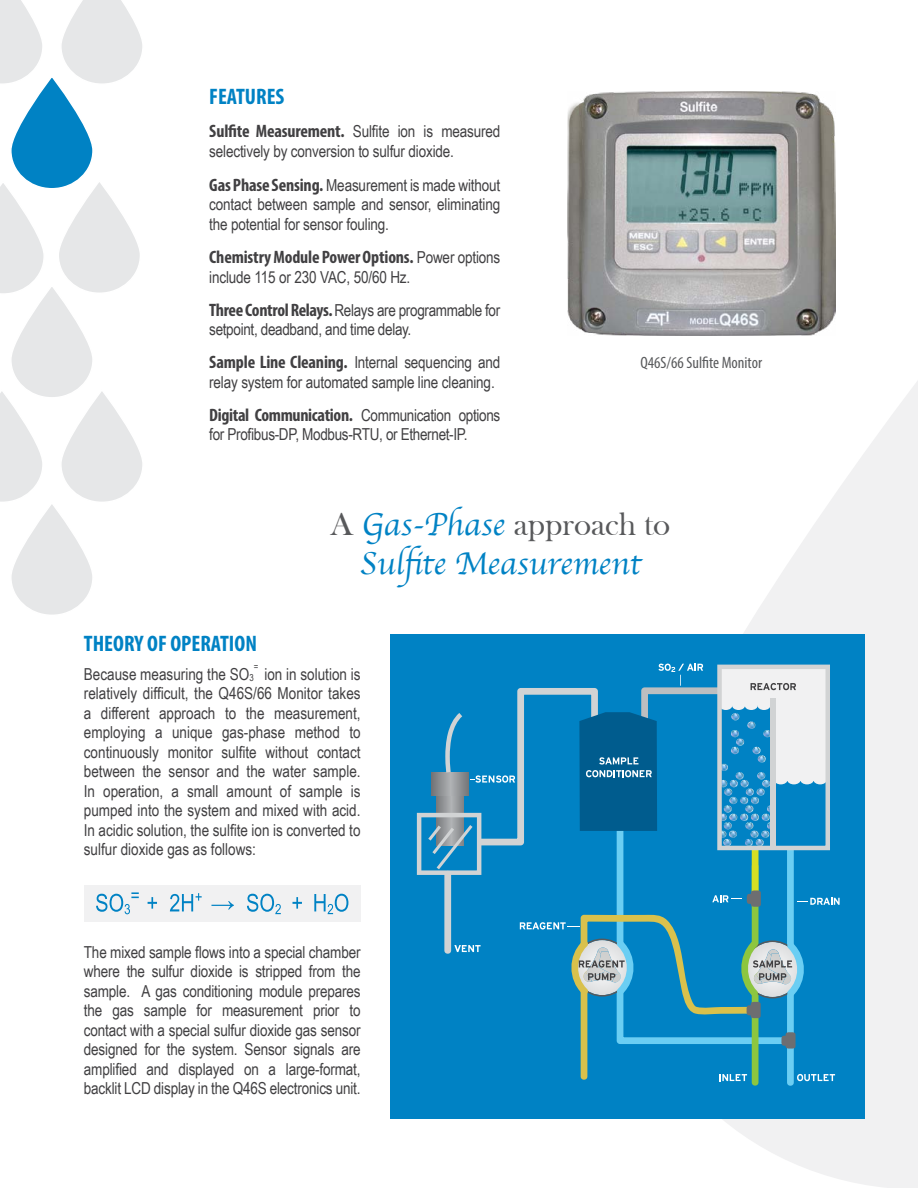
<style>
.page{position:relative;width:918px;height:1188px;background:#fff}
.page>*{position:absolute;margin:0;border:0;box-sizing:border-box;transform-origin:0 0}
.t1{font:33px "Bask Old Face";color:#58595b}
.t2{font:33px "Apple Chancery";color:#0082c4}
.t3{font:700 condensed 22.5px "Myriad Pro";color:#0082c4}
.t4{font:700 condensed 18px "Myriad Pro";letter-spacing:-.01em;color:#414042}
.t5{font:16.5px/19.5px "Arial Narrow";letter-spacing:-.01em;color:#414042;text-align:justify}
.t6{font:condensed 16.5px "Myriad Pro";color:#58595b}
.t7{font:9.6px "Arial Narrow";color:#414042}
.s1{font-family:"Myriad Pro";font-weight:700;font-stretch:condensed;font-size:18px}
.s2{font-family:"Arial Narrow";font-weight:400;font-stretch:normal;font-size:16.5px}
.s3{font-family:"Apple Chancery";color:#0082c4}
.s4{font-size:9.6px}
</style>
<div class="page">
<svg style="left:723px;top:381px;width:195px;height:807px;fill:#f1f1f2"></svg>
<svg style="left:0;top:183px;width:44px;height:110px"></svg>
<svg style="left:0;top:0;width:42px;height:84px"></svg>
<svg style="left:62px;top:0;width:80px;height:84px"></svg>
<svg style="left:11px;top:76px;width:82px;height:113px;fill:#0082c4"></svg>
<div style="left:10px;top:75px;width:84px;height:114px;border:2px solid #fff;border-radius:40px"></div>
<svg style="left:58px;top:181px;width:82px;height:112px;fill:#e6e7e8"></svg>
<div style="left:58px;top:180px;width:83px;height:114px;border:2px solid #fff;border-radius:40px"></div>
<svg style="left:0;top:391px;width:42px;height:111px"></svg>
<svg style="left:61px;top:390px;width:82px;height:112px;fill:#e6e7e8"></svg>
<div style="left:60px;top:389px;width:84px;height:114px;border:2px solid #fff;border-radius:40px"></div>
<svg style="left:11px;top:503px;width:82px;height:112px;fill:#e6e7e8"></svg>
<div style="left:10px;top:502px;width:84px;height:114px;border:2px solid #fff;border-radius:40px"></div>
<svg style="left:11px;top:285px;width:82px;height:113px;fill:#e6e7e8"></svg>
<div style="left:10px;top:285px;width:84px;height:114px;border:2px solid #fff;border-radius:40px"></div>
<div style="left:391px;top:634px;width:474px;height:485px;background:#0082c4"></div>
<div style="left:84px;top:885px;width:277px;height:37px;background:#f1f1f2"></div>
<img style="left:567px;top:92px;width:268px;height:243px">
<svg style="left:314px;top:894px;width:34px;height:20px"></svg>
<svg style="left:247px;top:894px;width:55px;height:20px"></svg>
<svg style="left:211px;top:901px;width:23px;height:9px"></svg>
<svg style="left:148px;top:893px;width:54px;height:18px"></svg>
<svg style="left:96px;top:892px;width:43px;height:22px"></svg>
<svg style="left:417px;top:664px;width:423px;height:422px"></svg>
<h2 class="t3" style="left:209px;top:83px;width:77px">FEATURES</h2>
<p class="t5" style="left:209px;top:121px;width:293px"><span class="s1">Sulfite Measurement.</span> Sulfite ion is measured selectively by conversion to sulfur dioxide.</p>
<p class="t5" style="left:209px;top:174px;width:293px"><span class="s1">Gas Phase Sensing.</span> Measurement is made without contact between sample and sensor, eliminating the potential for sensor fouling.</p>
<p class="t4" style="left:209px;top:246px;width:293px">Chemistry Module Power Options. <span class="s2">Power options</span></p>
<p class="t5" style="left:209px;top:260px;width:293px;line-height:33px">include 115 or 230 VAC, 50/60 Hz.<br><span class="s1">Three Control Relays.</span>Relays are programmable for</p>
<p class="t5" style="left:209px;top:312px;width:293px;line-height:33px">setpoint, deadband, and time delay.<br><span class="s1">Sample Line Cleaning.</span> Internal sequencing and</p>
<p class="t5" style="left:209px;top:372px;width:287px">relay system for automated sample line cleaning.</p>
<p class="t4" style="left:209px;top:404px;width:293px">Digital Communication. <span class="s2">Communication options</span></p>
<p class="t5" style="left:209px;top:424px;width:260px">for Profibus-DP, Modbus-RTU, or Ethernet-IP.</p>
<p class="t6" style="left:640px;top:353px;width:123px">Q46S/66 Sulfite Monitor</p>
<h1 class="t1" style="left:331px;top:506px;width:341px">A <span class="s3">Gas-Phase</span> approach to</h1>
<h1 class="t2" style="left:360px;top:537px;width:283px">Sulfite Measurement</h1>
<h2 class="t3" style="left:84px;top:630px;width:175px">THEORY OF OPERATION</h2>
<p class="t5" style="left:84px;top:663px;width:171px">Because measuring the SO<span class="s4">3</span></p>
<p class="t7" style="left:254px;top:659px;width:6px">=</p>
<p class="t5" style="left:84px;top:663px;width:278px;text-indent:180px">ion in solution is relatively difficult, the Q46S/66 Monitor takes a different approach to the measurement, employing a unique gas-phase method to continuously monitor sulfite without contact between the sensor and the water sample.<br>In operation, a small amount of sample is pumped into the system and mixed with acid.<br>In acidic solution, the sulfite ion is converted to sulfur dioxide gas as follows:</p>
<p class="t5" style="left:84px;top:942px;width:278px">The mixed sample flows into a special chamber where the sulfur dioxide is stripped from the sample. A gas conditioning module prepares the gas sample for measurement prior to contact with a special sulfur dioxide gas sensor designed for the system. Sensor signals are amplified and displayed on a large-format, backlit LCD display in the Q46S electronics unit.</p>
</div>
